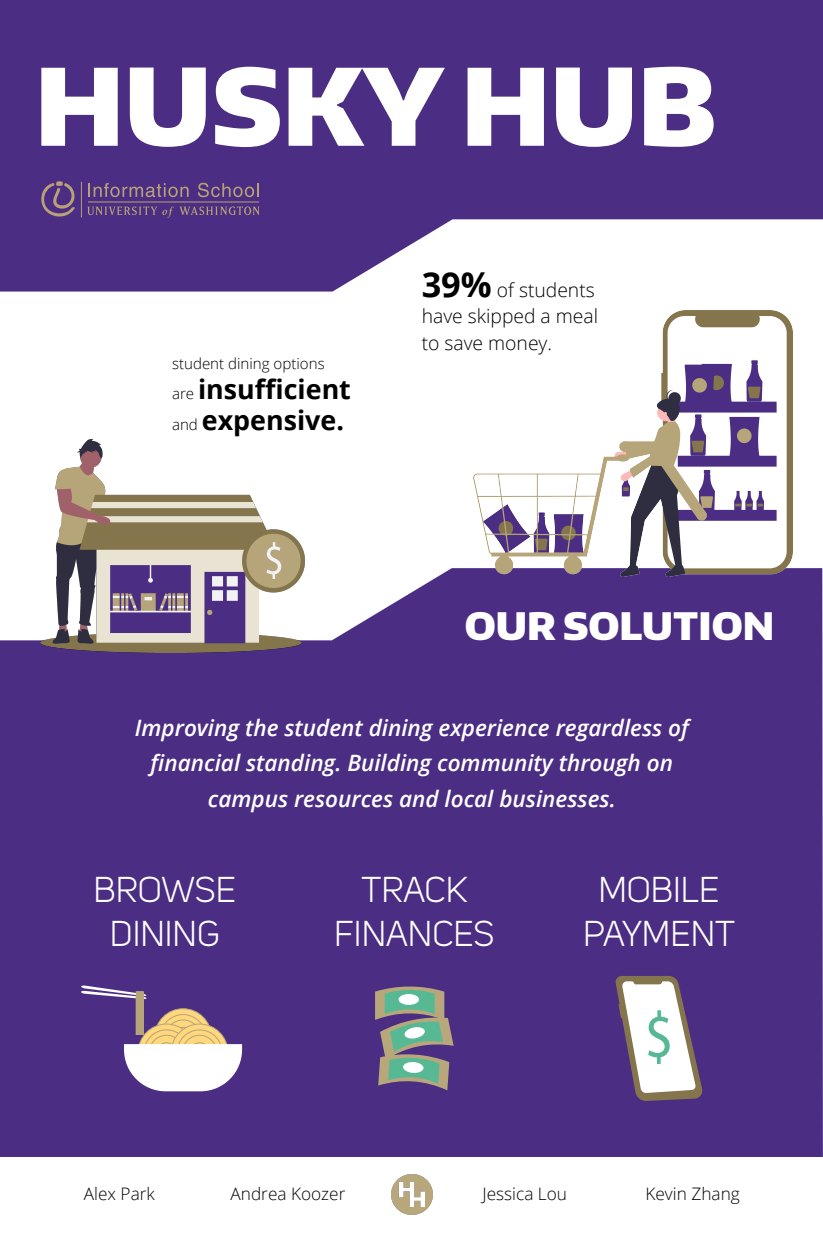
<style>
.page{position:relative;width:823px;height:1234px;background:#fff}
.page>*{position:absolute;margin:0;border:0;box-sizing:border-box;transform-origin:0 0}
.t1{font:900 105.44px "Encode Sans Normal";color:#fff}
.t2{font:900 37.8px "Encode Sans Normal";color:#fff}
.t3{font:35.52px/43.9px "Uni Sans";color:#fff;text-align:center}
.t4{font:700 26.78px/30.1px "Open Sans";color:#000}
.t5{font:italic 600 22.57px/35.3px "Open Sans";color:#fff;text-align:center}
.t6{font:300 19.34px/26.8px "Open Sans";color:#000}
.t7{font:300 17.24px "Open Sans";color:#000}
.t8{font:300 15.05px "Open Sans";color:#000}
.s1{font-weight:300;font-size:15.05px}
.s2{font-weight:700;font-size:34.3px}
</style>
<div class="page">
<svg style="left:0;top:0;width:822px;height:291px;background:#624993"></svg>
<div style="left:0;top:568px;width:822px;height:589px;background:#4b2e83"></div>
<img style="left:391px;top:1175px;width:41px;height:40px">
<img style="left:474px;top:311px;width:318px;height:266px">
<img style="left:40px;top:439px;width:265px;height:213px">
<svg style="left:614px;top:436px;width:102px;height:94px"></svg>
<svg style="left:88px;top:183px;width:100px;height:14px"></svg>
<svg style="left:198px;top:183px;width:60px;height:14px"></svg>
<svg style="left:41px;top:181px;width:34px;height:42px"></svg>
<hr style="left:88px;top:202px;width:171px;height:1px;background:#b9a076">
<hr style="left:81px;top:182px;width:1px;height:35px;background:#b9a076">
<svg style="left:87px;top:206px;width:173px;height:12px;background:#604480"></svg>
<div style="left:258px;top:542px;width:32px;height:39px;background:#b6a57a;border-radius:50%"></div>
<svg style="left:266px;top:542px;width:15px;height:37px"></svg>
<svg style="left:81px;top:985px;width:65px;height:14px"></svg>
<svg style="left:155px;top:1009px;width:56px;height:56px"></svg>
<svg style="left:161px;top:1014px;width:44px;height:45px"></svg>
<svg style="left:166px;top:1020px;width:34px;height:34px"></svg>
<div style="left:165px;top:1019px;width:35px;height:35px;border:1px solid #b6a57a;border-radius:50%"></div>
<div style="left:173px;top:1027px;width:20px;height:20px;border:1px solid #b6a57a;border-radius:50%"></div>
<svg style="left:138px;top:1024px;width:57px;height:56px"></svg>
<svg style="left:144px;top:1030px;width:45px;height:45px"></svg>
<svg style="left:149px;top:1035px;width:35px;height:34px"></svg>
<div style="left:149px;top:1035px;width:35px;height:35px;border:1px solid #b6a57a;border-radius:50%"></div>
<div style="left:156px;top:1042px;width:20px;height:20px;border:1px solid #b6a57a;border-radius:50%"></div>
<svg style="left:171px;top:1024px;width:57px;height:56px"></svg>
<svg style="left:177px;top:1030px;width:45px;height:45px"></svg>
<svg style="left:182px;top:1035px;width:35px;height:34px"></svg>
<div style="left:182px;top:1035px;width:35px;height:35px;border:1px solid #b6a57a;border-radius:50%"></div>
<div style="left:189px;top:1042px;width:21px;height:20px;border:1px solid #b6a57a;border-radius:50%"></div>
<svg style="left:124px;top:1044px;width:118px;height:47px"></svg>
<div style="left:136px;top:991px;width:1px;height:43px;background:#ffd77c;border:1px solid #b6a57a"></div>
<div style="left:137px;top:991px;width:1px;height:43px;background:#ffd77c;border:1px solid #b6a57a"></div>
<div style="left:138px;top:991px;width:1px;height:43px;background:#ffd77c;border:1px solid #b6a57a"></div>
<div style="left:139px;top:991px;width:1px;height:43px;background:#ffd77c;border:1px solid #b6a57a"></div>
<div style="left:140px;top:991px;width:1px;height:43px;background:#ffd77c;border:1px solid #b6a57a"></div>
<div style="left:141px;top:991px;width:1px;height:43px;background:#ffd77c;border:1px solid #b6a57a"></div>
<div style="left:142px;top:991px;width:1px;height:43px;background:#ffd77c;border:1px solid #b6a57a"></div>
<svg style="left:375px;top:985px;width:78px;height:105px;background:#7e8c8d"></svg>
<svg style="left:615px;top:976px;width:88px;height:125px"></svg>
<h1 class="t1" style="left:35px;top:37px;width:683px">HUSKY HUB</h1>
<p class="t8" style="left:172px;top:353px;width:154px">student dining options</p>
<p class="t4" style="left:172px;top:374px;width:180px"><span class="s1">are</span> insufficient <span class="s1">and</span> expensive.</p>
<p class="t6" style="left:421px;top:276px;width:178px"><span class="s2">39%</span> of students have skipped a meal to save money.</p>
<h2 class="t2" style="left:464px;top:601px;width:311px">OUR SOLUTION</h2>
<p class="t5" style="left:135px;top:710px;width:555px">Improving the student dining experience regardless of financial standing. Building community through on campus resources and local businesses.</p>
<h3 class="t3" style="left:94px;top:868px;width:144px">BROWSE<br>DINING</h3>
<h3 class="t3" style="left:334px;top:868px;width:162px">TRACK<br>FINANCES</h3>
<h3 class="t3" style="left:583px;top:868px;width:153px">MOBILE<br>PAYMENT</h3>
<p class="t7" style="left:84px;top:1182px;width:72px">Alex Park</p>
<p class="t7" style="left:230px;top:1182px;width:116px">Andrea Koozer</p>
<p class="t7" style="left:482px;top:1182px;width:86px">Jessica Lou</p>
<p class="t7" style="left:645px;top:1182px;width:96px">Kevin Zhang</p>
</div>
